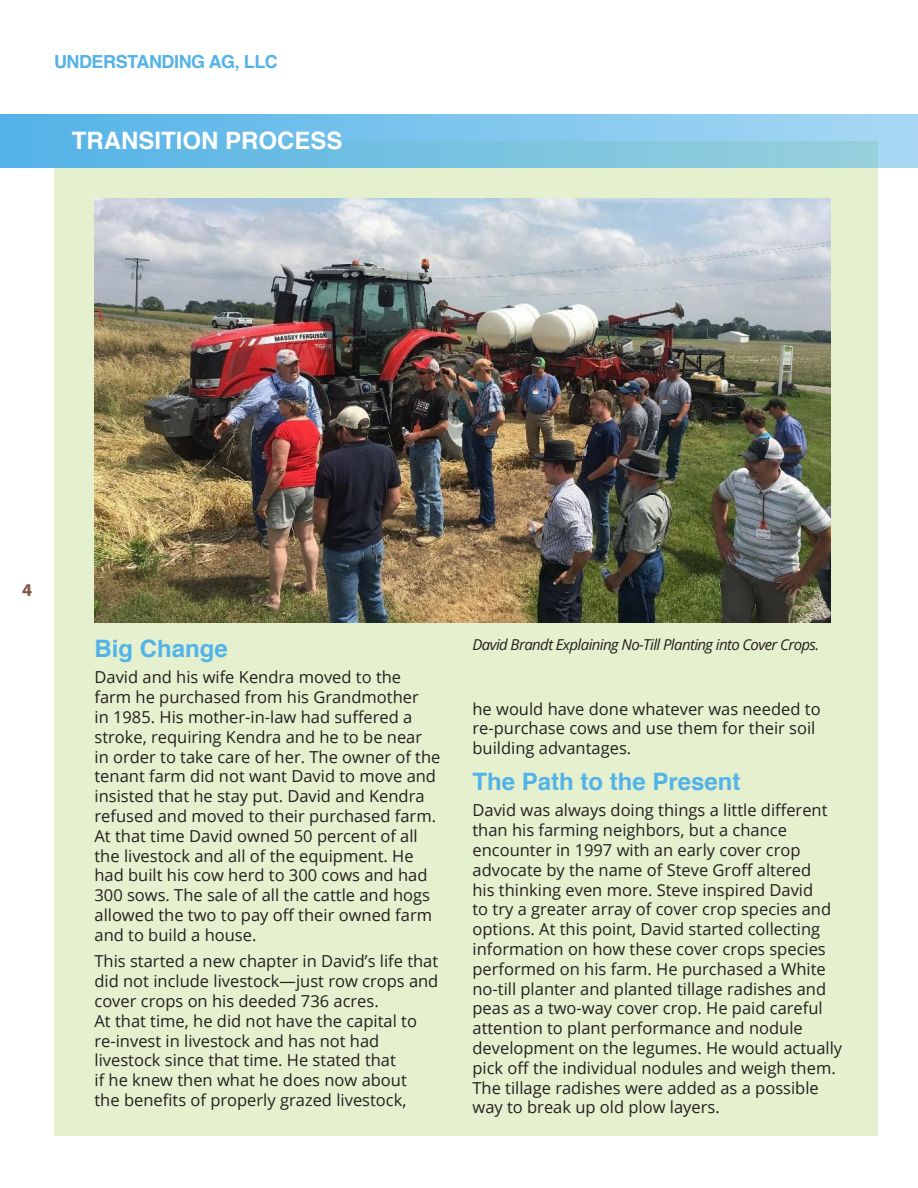
<style>
.page{position:relative;width:918px;height:1188px;background:#fff}
.page>*{position:absolute;margin:0;border:0;box-sizing:border-box;transform-origin:0 0}
.Subheader__UA{font:700 24px "Helvetica";color:#53b3e8}
.t1{font:700 24px "Helvetica";color:#fff}
.t2{font:700 18px "Helvetica";letter-spacing:-.025em;color:#53b3e8}
.t3{font:700 18px "Myriad Pro";color:#82543e}
.Body_Style{font:16.5px/19.8px "Open Sans";color:#231f20}
.t4{font:italic 15px "Open Sans";letter-spacing:-.04em;color:#231f20}
</style>
<div class="page">
<div style="left:54px;top:141px;width:824px;height:995px;background:#e5f1ce"></div>
<div style="left:0;top:114px;width:918px;height:54px;background:linear-gradient(to right,#52b2e7,#a2d5e9)"></div>
<img style="left:94px;top:199px;width:737px;height:423px">
<p class="t2" style="left:54px;top:47px;width:225px">UNDERSTANDING AG, LLC</p>
<p class="t1" style="left:72px;top:121px;width:272px">TRANSITION PROCESS</p>
<p class="t3" style="left:22px;top:578px;width:11px">4</p>
<p class="Subheader__UA" style="left:94px;top:629px;width:135px">Big Change</p>
<p class="Body_Style" style="left:94px;top:667px;width:348px">David and his wife Kendra moved to the farm he purchased from his Grandmother<br>in 1985. His mother-in-law had suffered a stroke, requiring Kendra and he to be near in order to take care of her. The owner of the tenant farm did not want David to move and insisted that he stay put. David and Kendra refused and moved to their purchased farm.<br>At that time David owned 50 percent of all the livestock and all of the equipment. He had built his cow herd to 300 cows and had 300 sows. The sale of all the cattle and hogs allowed the two to pay off their owned farm and to build a house.</p>
<p class="Body_Style" style="left:94px;top:951px;width:345px">This started a new chapter in David’s life that did not include livestock—just row crops and cover crops on his deeded 736 acres.<br>At that time, he did not have the capital to re-invest in livestock and has not had livestock since that time. He stated that<br>if he knew then what he does now about<br>the benefits of properly grazed livestock,</p>
<p class="t4" style="left:472px;top:635px;width:348px">David Brandt Explaining No-Till Planting into Cover Crops.</p>
<p class="Body_Style" style="left:472px;top:698px;width:350px">he would have done whatever was needed to re-purchase cows and use them for their soil building advantages.</p>
<p class="Subheader__UA" style="left:472px;top:762px;width:270px">The Path to the Present</p>
<p class="Body_Style" style="left:472px;top:800px;width:371px">David was always doing things a little different than his farming neighbors, but a chance encounter in 1997 with an early cover crop advocate by the name of Steve Groff altered<br>his thinking even more. Steve inspired David<br>to try a greater array of cover crop species and options. At this point, David started collecting information on how these cover crops species performed on his farm. He purchased a White no-till planter and planted tillage radishes and peas as a two-way cover crop. He paid careful attention to plant performance and nodule development on the legumes. He would actually pick off the individual nodules and weigh them.<br>The tillage radishes were added as a possible way to break up old plow layers.</p>
</div>
